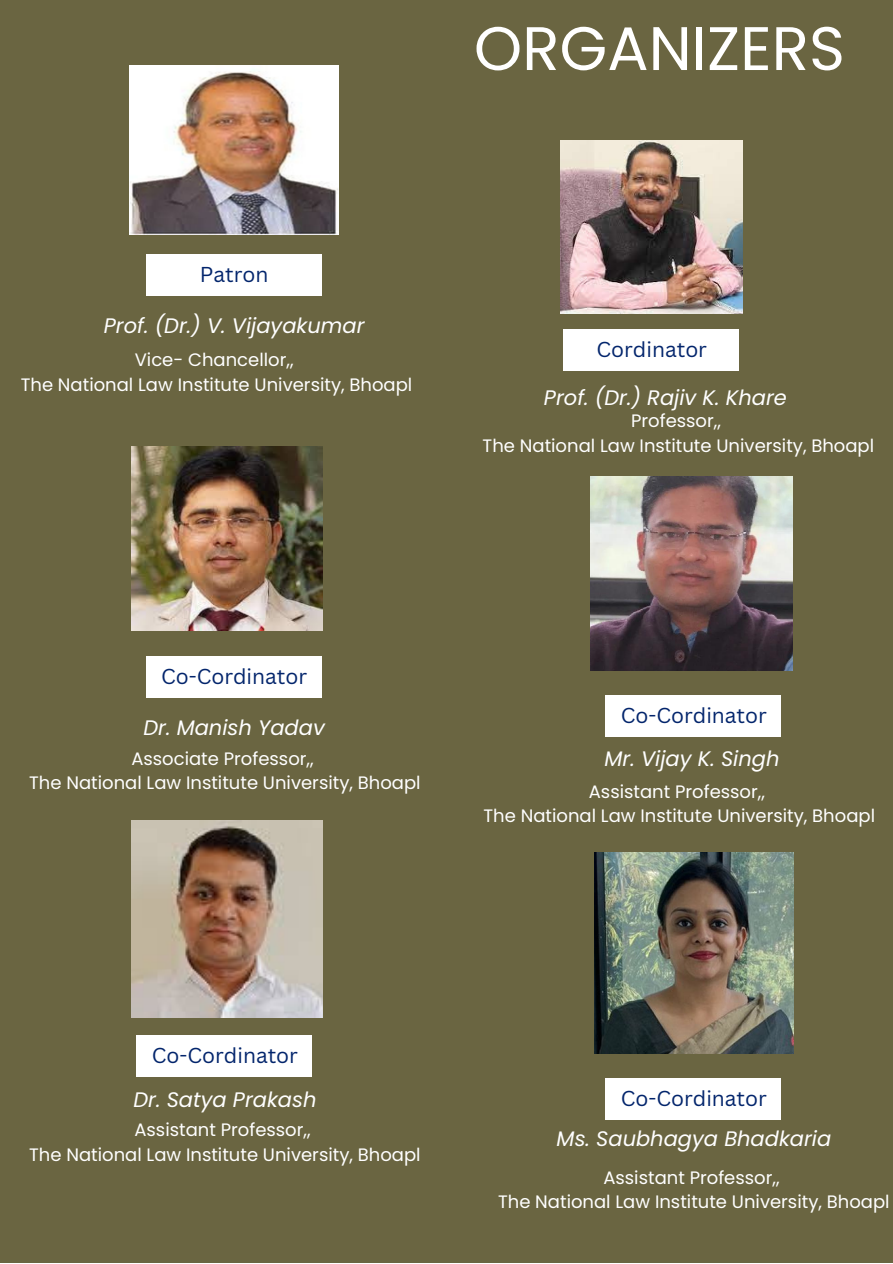
<style>
.page{position:relative;width:893px;height:1264px;background:#fff}
.page>*{position:absolute;margin:0;border:0;box-sizing:border-box;transform-origin:0 0}
.t1{font:61.35px "Poppins";color:#fff}
.t2{font:italic 21px "Poppins";color:#fff}
.t3{font:21px "Canva Sans";color:#03256c}
.t4{font:18px/24.8px "Poppins";color:#fff;text-align:center}
</style>
<div class="page">
<div style="left:0;top:0;width:892px;height:1262px;background:#6a6541"></div>
<div style="left:146px;top:254px;width:175px;height:42px;background:#fff"></div>
<div style="left:563px;top:329px;width:176px;height:41px;background:#fff"></div>
<img style="left:129px;top:65px;width:209px;height:170px">
<img style="left:561px;top:141px;width:181px;height:173px">
<div style="left:146px;top:656px;width:175px;height:42px;background:#fff"></div>
<img style="left:131px;top:446px;width:191px;height:184px">
<img style="left:590px;top:476px;width:202px;height:194px">
<div style="left:137px;top:1035px;width:175px;height:41px;background:#fff"></div>
<img style="left:594px;top:852px;width:199px;height:201px">
<div style="left:605px;top:1078px;width:176px;height:41px;background:#fff"></div>
<img style="left:131px;top:820px;width:191px;height:197px">
<div style="left:605px;top:694px;width:176px;height:42px;background:#fff"></div>
<h1 class="t1" style="left:474px;top:6px;width:372px">ORGANIZERS</h1>
<p class="t3" style="left:200px;top:260px;width:70px">Patron</p>
<p class="t2" style="left:104px;top:310px;width:262px">Prof. (Dr.) V. Vijayakumar</p>
<p class="t4" style="left:21px;top:347px;width:393px">Vice- Chancellor,,<br>The National Law Institute University, Bhoapl</p>
<p class="t3" style="left:596px;top:334px;width:112px">Cordinator</p>
<p class="t2" style="left:544px;top:383px;width:244px">Prof. (Dr.) Rajiv K. Khare</p>
<p class="t4" style="left:482px;top:409px;width:393px">Professor,,<br>The National Law Institute University, Bhoapl</p>
<p class="t3" style="left:161px;top:662px;width:148px">Co-Cordinator</p>
<p class="t3" style="left:620px;top:700px;width:148px">Co-Cordinator</p>
<p class="t2" style="left:143px;top:713px;width:183px">Dr. Manish Yadav</p>
<p class="t4" style="left:29px;top:746px;width:393px">Associate Professor,,<br>The National Law Institute University, Bhoapl</p>
<p class="t2" style="left:604px;top:743px;width:176px">Mr. Vijay K. Singh</p>
<p class="t4" style="left:483px;top:779px;width:393px">Assistant Professor,,<br>The National Law Institute University, Bhoapl</p>
<p class="t3" style="left:152px;top:1040px;width:148px">Co-Cordinator</p>
<p class="t2" style="left:133px;top:1085px;width:185px">Dr. Satya Prakash</p>
<p class="t4" style="left:29px;top:1117px;width:393px">Assistant Professor,,<br>The National Law Institute University, Bhoapl</p>
<p class="t3" style="left:620px;top:1084px;width:148px">Co-Cordinator</p>
<p class="t2" style="left:556px;top:1123px;width:276px">Ms. Saubhagya Bhadkaria</p>
<p class="t4" style="left:498px;top:1164px;width:393px">Assistant Professor,,<br>The National Law Institute University, Bhoapl</p>
</div>
